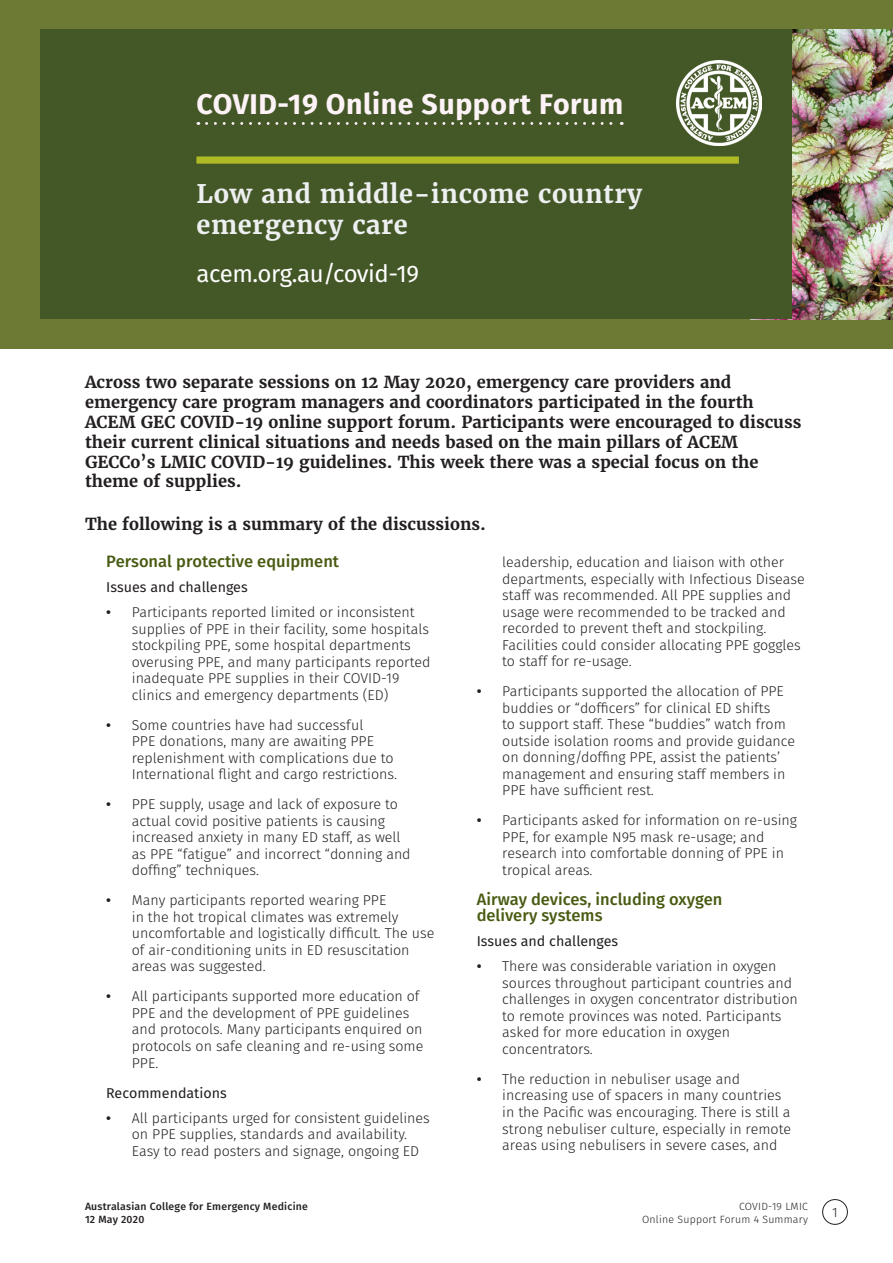
<style>
.page{position:relative;width:893px;height:1263px;background:#fff}
.page>*{position:absolute;margin:0;border:0;box-sizing:border-box;transform-origin:0 0}
.t1{font:700 28.5px "Fira Sans";letter-spacing:.02em;color:#fdf3f7}
.t2{font:700 25.5px/30.6px "Merriweather";letter-spacing:.02em;color:#edeff0}
.t3{font:24px "Fira Sans";letter-spacing:-.02em;color:#fff}
.t4{font:700 16.5px/19.8px "Merriweather";color:#231f20}
.t5{font:500 16.5px/16.5px "Fira Sans";color:#485b12}
.t6{font:300 14.25px/16.5px "Fira Sans";color:#231f20}
.t7{font:14.25px "Fira Sans";color:#231f20}
.t8{font:300 13.5px "Fira Sans";color:#231f20}
.t9{font:500 10.5px/13.5px "Fira Sans";letter-spacing:.02em;color:#231f20}
.t10{font:300 10.5px/13.5px "Fira Sans";letter-spacing:.02em;color:#231f20;text-align:right}
.s1{font-weight:600}
</style>
<div class="page">
<div style="left:0;top:0;width:893px;height:348px;background:#6c7a33"></div>
<img style="left:792px;top:30px;width:101px;height:289px">
<div style="left:41px;top:30px;width:751px;height:289px;background:#445727"></div>
<svg style="left:207px;top:122px;width:415px;height:3px"></svg>
<div style="left:196px;top:156px;width:543px;height:8px;background:#afbb25"></div>
<img style="left:676px;top:61px;width:85px;height:85px">
<div style="left:822px;top:1199px;width:26px;height:26px;border:1px solid #231f20;border-radius:50%"></div>
<h1 class="t1" style="left:196px;top:84px;width:428px">COVID-19 Online Support Forum</h1>
<h2 class="t2" style="left:196px;top:179px;width:447px">Low and middle-income country emergency care</h2>
<h3 class="t3" style="left:196px;top:257px;width:224px">acem.org.au/covid-19</h3>
<p class="t4" style="left:85px;top:372px;width:718px">Across two separate sessions on 12 May 2020, emergency care providers and emergency care program managers and coordinators participated in the fourth ACEM GEC COVID-19 online support forum. Participants were encouraged to discuss their current clinical situations and needs based on the main pillars of ACEM GECCo’s LMIC COVID-19 guidelines. This week there was a special focus on the theme of supplies.</p>
<p class="t4" style="left:85px;top:514px;width:402px">The following is a summary of the discussions.</p>
<p class="t5" style="left:106px;top:553px;width:234px">Personal protective equipment</p>
<p class="t7" style="left:106px;top:577px;width:143px">Issues and challenges</p>
<p class="t6" style="left:132px;top:604px;width:300px;text-indent:-26px"><span class="s1">•</span> Participants reported limited or inconsistent supplies of PPE in their facility, some hospitals stockpiling PPE, some hospital departments overusing PPE, and many participants reported inadequate PPE supplies in their COVID-19 clinics and emergency departments (ED)</p>
<p class="t6" style="left:132px;top:717px;width:267px;text-indent:-26px"><span class="s1">•</span> Some countries have had successful<br>PPE donations, many are awaiting PPE replenishment with complications due to International flight and cargo restrictions.</p>
<p class="t6" style="left:132px;top:796px;width:280px;text-indent:-26px"><span class="s1">•</span> PPE supply, usage and lack of exposure to actual covid positive patients is causing increased anxiety in many ED staff, as well as PPE “fatigue” and incorrect “donning and doffing” techniques.</p>
<p class="t6" style="left:132px;top:892px;width:304px;text-indent:-26px"><span class="s1">•</span> Many participants reported wearing PPE<br>in the hot tropical climates was extremely uncomfortable and logistically difficult. The use of air-conditioning units in ED resuscitation areas was suggested.</p>
<p class="t6" style="left:132px;top:988px;width:293px;text-indent:-26px"><span class="s1">•</span> All participants supported more education of PPE and the development of PPE guidelines and protocols. Many participants enquired on protocols on safe cleaning and re-using some PPE.</p>
<p class="t7" style="left:106px;top:1082px;width:122px">Recommendations</p>
<p class="t6" style="left:132px;top:1109px;width:300px;text-indent:-26px"><span class="s1">•</span> All participants urged for consistent guidelines on PPE supplies, standards and availability.<br>Easy to read posters and signage, ongoing ED</p>
<p class="t6" style="left:502px;top:554px;width:304px">leadership, education and liaison with other departments, especially with Infectious Disease staff was recommended. All PPE supplies and usage were recommended to be tracked and recorded to prevent theft and stockpiling.<br>Facilities could consider allocating PPE goggles to staff for re-usage.</p>
<p class="t6" style="left:502px;top:683px;width:294px;text-indent:-26px"><span class="s1">•</span> Participants supported the allocation of PPE buddies or “dofficers” for clinical ED shifts<br>to support staff. These “buddies” watch from outside isolation rooms and provide guidance on donning/doffing PPE, assist the patients’ management and ensuring staff members in PPE have sufficient rest.</p>
<p class="t6" style="left:502px;top:812px;width:296px;text-indent:-26px"><span class="s1">•</span> Participants asked for information on re-using PPE, for example N95 mask re-usage; and research into comfortable donning of PPE in tropical areas.</p>
<p class="t5" style="left:477px;top:891px;width:247px">Airway devices, including oxygen delivery systems</p>
<p class="t7" style="left:477px;top:931px;width:143px">Issues and challenges</p>
<p class="t6" style="left:502px;top:958px;width:297px;text-indent:-26px"><span class="s1">•</span> There was considerable variation in oxygen sources throughout participant countries and challenges in oxygen concentrator distribution to remote provinces was noted. Participants asked for more education in oxygen concentrators.</p>
<p class="t6" style="left:502px;top:1071px;width:290px;text-indent:-26px"><span class="s1">•</span> The reduction in nebuliser usage and increasing use of spacers in many countries in the Pacific was encouraging. There is still a strong nebuliser culture, especially in remote areas using nebulisers in severe cases, and</p>
<p class="t9" style="left:85px;top:1199px;width:224px">Australasian College for Emergency Medicine<br>12 May 2020</p>
<p class="t10" style="left:642px;top:1199px;width:167px">COVID-19 LMIC<br>Online Support Forum 4 Summary</p>
<p class="t8" style="left:832px;top:1202px;width:7px">1</p>
</div>
